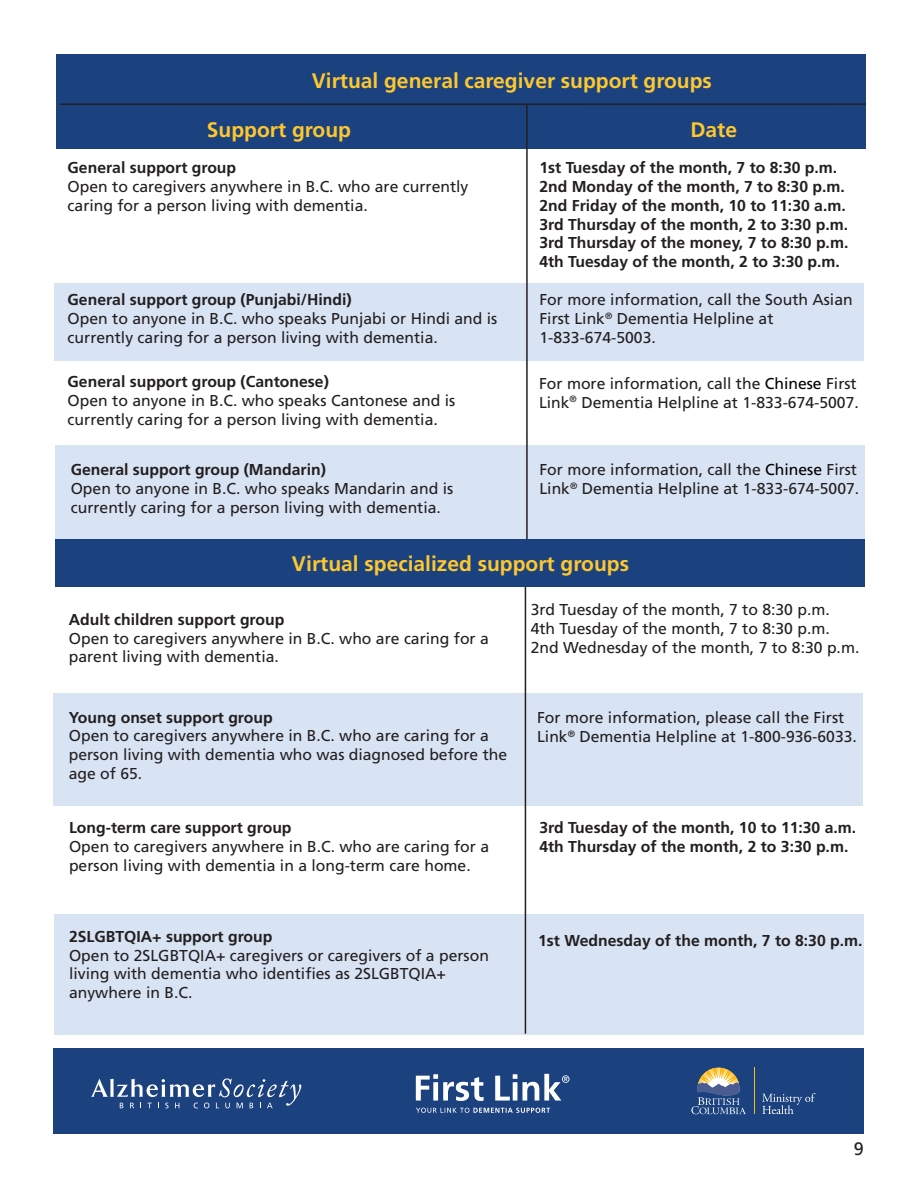
<style>
.page{position:relative;width:918px;height:1188px;background:#fff}
.page>*{position:absolute;margin:0;border:0;box-sizing:border-box;transform-origin:0 0}
.t1{font:700 21px "Frutiger LT Std";color:#fec82d}
.t2{font:18px "Frutiger LT Std";color:#231f20}
.t3{font:15.75px/18.9px "Frutiger LT Std";color:#231f20}
.t4{font:700 15.75px/18.9px "Frutiger LT Std";color:#231f20}
.s1{color:#000}
</style>
<div class="page">
<div style="left:54px;top:284px;width:810px;height:77px;background:#d8e3f3"></div>
<div style="left:53px;top:693px;width:810px;height:113px;background:#d8e3f3"></div>
<div style="left:55px;top:446px;width:810px;height:93px;background:#d8e3f3"></div>
<div style="left:55px;top:539px;width:810px;height:48px;background:#1b417f"></div>
<div style="left:56px;top:102px;width:810px;height:47px;background:#1b417f"></div>
<div style="left:54px;top:915px;width:810px;height:120px;background:#d8e3f3"></div>
<div style="left:53px;top:1049px;width:810px;height:85px;background:#1b417f"></div>
<svg style="left:91px;top:1078px;width:210px;height:30px"></svg>
<svg style="left:762px;top:1093px;width:54px;height:21px"></svg>
<svg style="left:691px;top:1068px;width:55px;height:46px"></svg>
<hr style="left:754px;top:1068px;width:1px;height:46px;background:#fcb814">
<svg style="left:416px;top:1074px;width:154px;height:27px"></svg>
<svg style="left:416px;top:1108px;width:134px;height:5px"></svg>
<div style="left:56px;top:54px;width:810px;height:48px;background:#1b417f"></div>
<hr style="left:526px;top:105px;width:2px;height:434px;background:#231f20">
<hr style="left:525px;top:587px;width:1px;height:447px;background:#231f20">
<hr style="left:60px;top:103px;width:806px;height:2px;background:#231f20">
<p class="t1" style="left:312px;top:68px;width:402px">Virtual general caregiver support groups</p>
<p class="t1" style="left:207px;top:117px;width:146px">Support group</p>
<p class="t1" style="left:690px;top:117px;width:48px">Date</p>
<p class="t4" style="left:68px;top:158px;width:170px">General support group</p>
<p class="t3" style="left:68px;top:177px;width:402px">Open to caregivers anywhere in B.C. who are currently</p>
<p class="t3" style="left:68px;top:196px;width:302px">caring for a person living with dementia.</p>
<p class="t4" style="left:68px;top:290px;width:286px">General support group (Punjabi/Hindi)</p>
<p class="t3" style="left:68px;top:309px;width:431px">Open to anyone in B.C. who speaks Punjabi or Hindi and is currently caring for a person living with dementia.</p>
<p class="t4" style="left:68px;top:372px;width:263px">General support group (Cantonese)</p>
<p class="t3" style="left:68px;top:391px;width:389px">Open to anyone in B.C. who speaks Cantonese and is</p>
<p class="t3" style="left:68px;top:410px;width:372px">currently caring for a person living with dementia.</p>
<p class="t4" style="left:539px;top:158px;width:299px">1st Tuesday of the month, 7 to 8:30 p.m.</p>
<p class="t4" style="left:539px;top:177px;width:308px">2nd Monday of the month, 7 to 8:30 p.m.<br>2nd Friday of the month, 10 to 11:30 a.m.</p>
<p class="t4" style="left:539px;top:215px;width:310px">3rd Thursday of the month, 2 to 3:30 p.m.</p>
<p class="t4" style="left:539px;top:234px;width:310px">3rd Thursday of the money, 7 to 8:30 p.m.</p>
<p class="t4" style="left:539px;top:252px;width:302px">4th Tuesday of the month, 2 to 3:30 p.m.</p>
<p class="t3" style="left:539px;top:290px;width:315px">For more information, call the South Asian<br>First Link<sup>®</sup> Dementia Helpline at</p>
<p class="t3" style="left:539px;top:328px;width:118px">1-833-674-5003.</p>
<p class="t3" style="left:539px;top:374px;width:321px">For more information, call the <span class="s1">Chinese</span> First<br>Link<sup>®</sup> Dementia Helpline at 1-833-674-5007.</p>
<p class="t3" style="left:539px;top:460px;width:321px">For more information, call the <span class="s1">Chinese</span> First<br>Link<sup>®</sup> Dementia Helpline at 1-833-674-5007.</p>
<p class="t4" style="left:71px;top:460px;width:257px">General support group (Mandarin)</p>
<p class="t3" style="left:71px;top:479px;width:384px">Open to anyone in B.C. who speaks Mandarin and is</p>
<p class="t3" style="left:71px;top:498px;width:372px">currently caring for a person living with dementia.</p>
<p class="t1" style="left:292px;top:551px;width:339px">Virtual specialized support groups</p>
<p class="t4" style="left:69px;top:610px;width:217px">Adult children support group</p>
<p class="t3" style="left:69px;top:629px;width:422px">Open to caregivers anywhere in B.C. who are caring for a</p>
<p class="t3" style="left:69px;top:648px;width:212px">parent living with dementia.</p>
<p class="t3" style="left:531px;top:600px;width:301px">3rd Tuesday of the month, 7 to 8:30 p.m.</p>
<p class="t3" style="left:531px;top:619px;width:301px">4th Tuesday of the month, 7 to 8:30 p.m.</p>
<p class="t3" style="left:531px;top:638px;width:330px">2nd Wednesday of the month, 7 to 8:30 p.m.</p>
<p class="t4" style="left:69px;top:708px;width:205px">Young onset support group</p>
<p class="t3" style="left:69px;top:727px;width:422px">Open to caregivers anywhere in B.C. who are caring for a</p>
<p class="t3" style="left:69px;top:745px;width:440px">person living with dementia who was diagnosed before the age of 65.</p>
<p class="t4" style="left:69px;top:818px;width:224px">Long-term care support group</p>
<p class="t3" style="left:69px;top:837px;width:422px">Open to caregivers anywhere in B.C. who are caring for a</p>
<p class="t3" style="left:69px;top:856px;width:403px">person living with dementia in a long-term care home.</p>
<p class="t4" style="left:69px;top:927px;width:205px">2SLGBTQIA+ support group</p>
<p class="t3" style="left:69px;top:946px;width:421px">Open to 2SLGBTQIA+ caregivers or caregivers of a person living with dementia who identifies as 2SLGBTQIA+</p>
<p class="t3" style="left:69px;top:983px;width:125px">anywhere in B.C.</p>
<p class="t3" style="left:537px;top:708px;width:321px">For more information, please call the First<br>Link<sup>®</sup> Dementia Helpline at 1-800-936-6033.</p>
<p class="t4" style="left:539px;top:818px;width:318px">3rd Tuesday of the month, 10 to 11:30 a.m.</p>
<p class="t4" style="left:539px;top:837px;width:310px">4th Thursday of the month, 2 to 3:30 p.m.</p>
<p class="t4" style="left:538px;top:931px;width:326px">1st Wednesday of the month, 7 to 8:30 p.m.</p>
<p class="t2" style="left:854px;top:1138px;width:12px">9</p>
</div>
